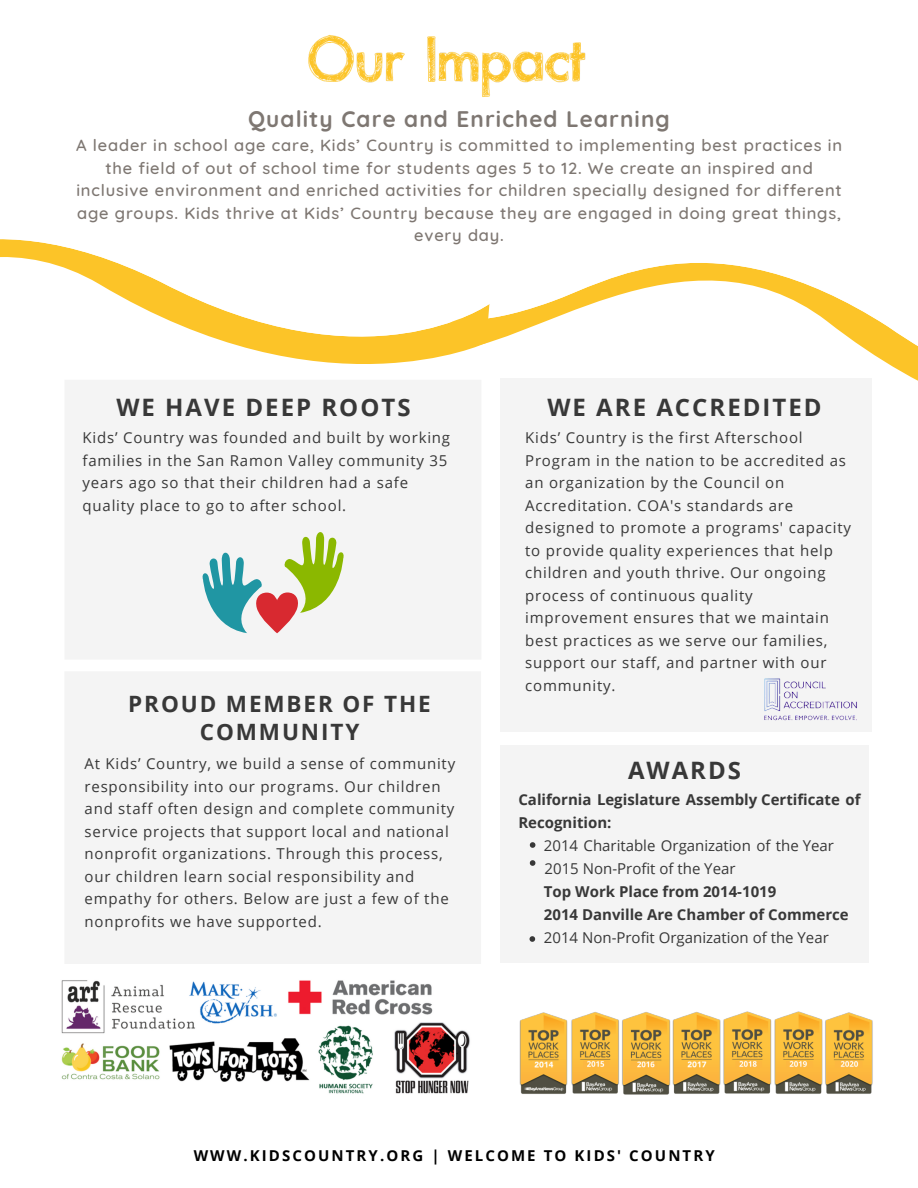
<style>
.page{position:relative;width:918px;height:1188px;background:#fff}
.page>*{position:absolute;margin:0;border:0;box-sizing:border-box;transform-origin:0 0}
.t1{font:700 24px "Open Sans";letter-spacing:.085em;color:#383838}
.t2{font:700 22.5px "Quicksand";letter-spacing:.05em;color:#7e7772}
.t3{font:700 22.5px/28.2px "Open Sans";letter-spacing:.085em;color:#383838;text-align:center}
.t4{font:500 16.5px/22.5px "Quicksand";letter-spacing:.05em;color:#7e7772;text-align:center}
.t5{font:15px/22.5px "Open Sans";letter-spacing:.055em;color:#383838}
.t6{font:700 15px "Open Sans";color:#383838}
.t7{font:15px "Open Sans";color:#383838}
.t8{font:700 15px "Open Sans";letter-spacing:.14em;color:#000}
.t9{font:15px "Open Sans";color:#383838}
</style>
<div class="page">
<svg style="left:500px;top:263px;width:418px;height:185px"></svg>
<svg style="left:0;top:239px;width:519px;height:124px"></svg>
<div style="left:501px;top:379px;width:371px;height:353px;background:#f4f4f4"></div>
<div style="left:64px;top:671px;width:417px;height:294px;background:#f4f4f4"></div>
<div style="left:64px;top:380px;width:417px;height:280px;background:#f4f4f4"></div>
<div style="left:501px;top:745px;width:368px;height:218px;background:#f4f4f4"></div>
<img style="left:308px;top:35px;width:278px;height:62px">
<img style="left:61px;top:980px;width:409px;height:114px">
<svg style="left:202px;top:532px;width:142px;height:101px"></svg>
<img style="left:764px;top:678px;width:93px;height:43px">
<img style="left:519px;top:1011px;width:354px;height:84px">
<svg style="left:530px;top:842px;width:5px;height:6px"></svg>
<svg style="left:530px;top:860px;width:5px;height:6px"></svg>
<svg style="left:530px;top:936px;width:5px;height:6px"></svg>
<p class="t2" style="left:248px;top:104px;width:423px">Quality Care and Enriched Learning</p>
<p class="t4" style="left:76px;top:134px;width:768px">A leader in school age care, Kids’ Country is committed to implementing best practices in the field of out of school time for students ages 5 to 12. We create an inspired and inclusive environment and enriched activities for children specially designed for different age groups. Kids thrive at Kids’ Country because they are engaged in doing great things, every day.</p>
<p class="t1" style="left:116px;top:391px;width:296px">WE HAVE DEEP ROOTS</p>
<p class="t1" style="left:547px;top:391px;width:276px">WE ARE ACCREDITED</p>
<p class="t5" style="left:83px;top:426px;width:369px">Kids’ Country was founded and built by working families in the San Ramon Valley community 35 years ago so that their children had a safe quality place to go to after school.</p>
<p class="t3" style="left:128px;top:689px;width:304px">PROUD MEMBER OF THE<br>COMMUNITY</p>
<p class="t5" style="left:525px;top:426px;width:327px">Kids’ Country is the first Afterschool Program in the nation to be accredited as an organization by the Council on Accreditation. COA's standards are designed to promote a programs' capacity to provide quality experiences that help children and youth thrive. Our ongoing process of continuous quality improvement ensures that we maintain best practices as we serve our families, support our staff, and partner with our community.</p>
<p class="t5" style="left:85px;top:752px;width:372px">At Kids’ Country, we build a sense of community responsibility into our programs. Our children and staff often design and complete community service projects that support local and national nonprofit organizations. Through this process, our children learn social responsibility and empathy for others. Below are just a few of the nonprofits we have supported.</p>
<p class="t1" style="left:628px;top:753px;width:115px">AWARDS</p>
<p class="t6" style="left:518px;top:789px;width:344px">California Legislature Assembly Certificate of</p>
<p class="t6" style="left:518px;top:812px;width:95px">Recognition:</p>
<p class="t9" style="left:544px;top:835px;width:292px">2014 Charitable Organization of the Year</p>
<p class="t7" style="left:545px;top:858px;width:192px">2015 Non-Profit of the Year</p>
<p class="t6" style="left:544px;top:881px;width:234px">Top Work Place from 2014-1019</p>
<p class="t6" style="left:544px;top:904px;width:306px">2014 Danville Are Chamber of Commerce</p>
<p class="t7" style="left:544px;top:928px;width:286px">2014 Non-Profit Organization of the Year</p>
<p class="t8" style="left:194px;top:1145px;width:523px">WWW.KIDSCOUNTRY.ORG | WELCOME TO KIDS' COUNTRY</p>
</div>
